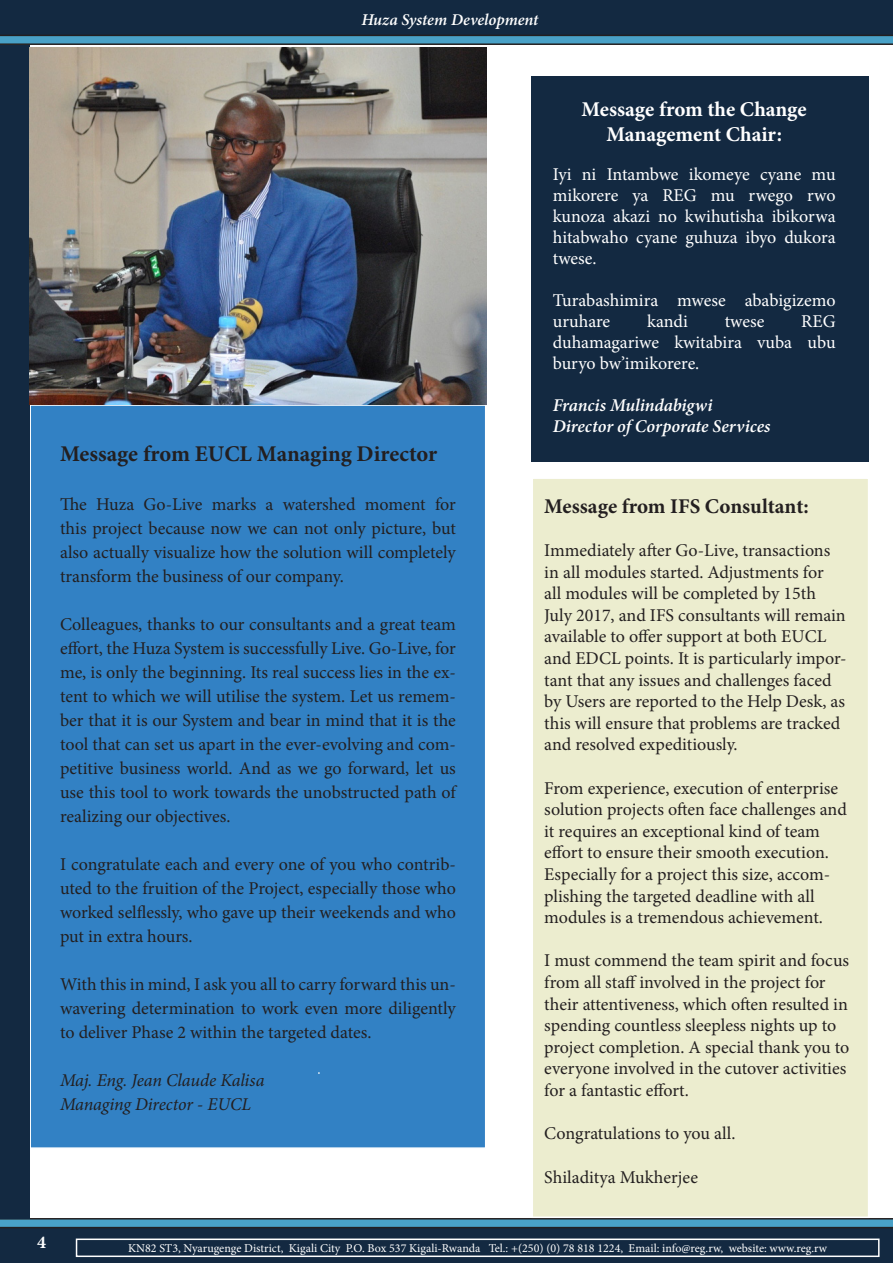
<style>
.page{position:relative;width:893px;height:1263px;background:#fff}
.page>*{position:absolute;margin:0;border:0;box-sizing:border-box;transform-origin:0 0}
.t1{font:700 22.5px "Minion Pro";color:#231f20}
.t2{font:700 21px/25.5px "Minion Pro";color:#fff;text-align:center}
.t3{font:700 21px "Minion Pro";color:#231f20}
.t4{font:18px/21.6px "Minion Pro";color:#231f20;text-align:justify}
.t5{font:18px/21px "Minion Pro";color:#fff;text-align:justify}
.t6{font:italic 600 18px "Minion Pro";letter-spacing:-.005em;color:#fff}
.t7{font:italic 18px "Minion Pro";letter-spacing:-.01em;color:#231f20}
.t8{font:700 18px "Minion Pro";color:#fff}
.t9{font:italic 600 16.5px "Minion Pro";letter-spacing:-.005em;color:#fff}
.t10{font:12px "Minion Pro";color:#fff}
</style>
<div class="page">
<div style="left:0;top:1228px;width:893px;height:35px;background:#132941"></div>
<svg style="left:0;top:1218px;width:893px;height:10px;background:#3f7e9b"></svg>
<div style="left:0;top:0;width:893px;height:35px;background:#132941"></div>
<svg style="left:0;top:35px;width:893px;height:10px;background:#3f7e9a"></svg>
<div style="left:76px;top:1238px;width:803px;height:19px;border:2px solid #fff"></div>
<div style="left:531px;top:477px;width:338px;height:741px;background:#ecedcf;border:2px solid #fff"></div>
<div style="left:29px;top:404px;width:457px;height:745px;background:#3281c4;border:2px solid #fff"></div>
<div style="left:0;top:45px;width:29px;height:1173px;background:#132941"></div>
<div style="left:531px;top:77px;width:338px;height:385px;background:#132941"></div>
<img style="left:29px;top:48px;width:457px;height:356px">
<p class="t9" style="left:361px;top:8px;width:179px">Huza System Development</p>
<p class="t1" style="left:60px;top:437px;width:379px">Message from EUCL Managing Director</p>
<p class="t4" style="left:60px;top:492px;width:397px;line-height:24px">The Huza Go-Live marks a watershed moment for this project because now we can not only picture, but also actually visualize how the solution will completely transform the business of our company.</p>
<p class="t4" style="left:60px;top:612px;width:397px;line-height:24px">Colleagues, thanks to our consultants and a great team effort, the Huza System is successfully Live. Go-Live, for me, is only the beginning. Its real success lies in the ex&shy;tent to which we will utilise the system. Let us remem&shy;ber that it is our System and bear in mind that it is the tool that can set us apart in the ever-evolving and com&shy;petitive business world. And as we go forward, let us use this tool to work towards the unobstructed path of realizing our objectives.</p>
<p class="t4" style="left:60px;top:852px;width:397px;line-height:24px">I congratulate each and every one of you who contrib&shy;uted to the fruition of the Project, especially those who worked selflessly, who gave up their weekends and who put in extra hours.</p>
<p class="t4" style="left:60px;top:972px;width:397px;line-height:24px">With this in mind, I ask you all to carry forward this un&shy;wavering determination to work even more diligently to deliver Phase 2 within the targeted dates.</p>
<p class="t7" style="left:60px;top:1068px;width:206px">Maj. Eng. Jean Claude Kalisa</p>
<p class="t7" style="left:60px;top:1092px;width:193px">Managing Director - EUCL</p>
<p class="t2" style="left:582px;top:96px;width:227px">Message from the Change<br>Management Chair:</p>
<p class="t5" style="left:553px;top:164px;width:284px">Iyi ni Intambwe ikomeye cyane mu mikorere ya REG mu rwego rwo kunoza akazi no kwihutisha ibikorwa hitabwaho cyane guhuza ibyo dukora twese.</p>
<p class="t5" style="left:553px;top:290px;width:284px">Turabashimira mwese ababigizemo uruhare</p>
<p class="t5" style="left:647px;top:311px;width:42px">kandi</p>
<p class="t5" style="left:725px;top:311px;width:41px">twese</p>
<p class="t5" style="left:553px;top:311px;width:284px;text-indent:248px">REG duhamagariwe kwitabira vuba ubu buryo bw’imikorere.</p>
<p class="t6" style="left:553px;top:393px;width:161px">Francis Mulindabigwi</p>
<p class="t6" style="left:553px;top:414px;width:219px">Director of Corporate Services</p>
<p class="t3" style="left:544px;top:491px;width:266px">Message from IFS Consultant:</p>
<p class="t4" style="left:544px;top:539px;width:304px;text-align:left">Immediately after Go-Live, transactions in all modules started. Adjustments for<br>all modules will be completed by 15th July 2017, and IFS consultants will remain available to offer support at both EUCL and EDCL points. It is particularly impor&shy;tant that any issues and challenges faced by Users are reported to the Help Desk, as this will ensure that problems are tracked and resolved expeditiously.</p>
<p class="t4" style="left:544px;top:777px;width:304px;text-align:left">From experience, execution of enterprise solution projects often face challenges and it requires an exceptional kind of team effort to ensure their smooth execution.<br>Especially for a project this size, accom&shy;plishing the targeted deadline with all modules is a tremendous achievement.</p>
<p class="t4" style="left:544px;top:950px;width:306px;text-align:left">I must commend the team spirit and focus from all staff involved in the project for their attentiveness, which often resulted in spending countless sleepless nights up to project completion. A special thank you to everyone involved in the cutover activities for a fantastic effort.</p>
<p class="t4" style="left:544px;top:1123px;width:193px">Congratulations to you all.</p>
<p class="t4" style="left:544px;top:1166px;width:155px">Shiladitya Mukherjee</p>
<p class="t8" style="left:37px;top:1230px;width:10px">4</p>
<p class="t10" style="left:128px;top:1240px;width:701px">KN82 ST3, Nyarugenge District, Kigali City P.O. Box 537 Kigali-Rwanda Tel.: +(250) (0) 78 818 1224, Email: info@reg.rw, website: www.reg.rw</p>
</div>
